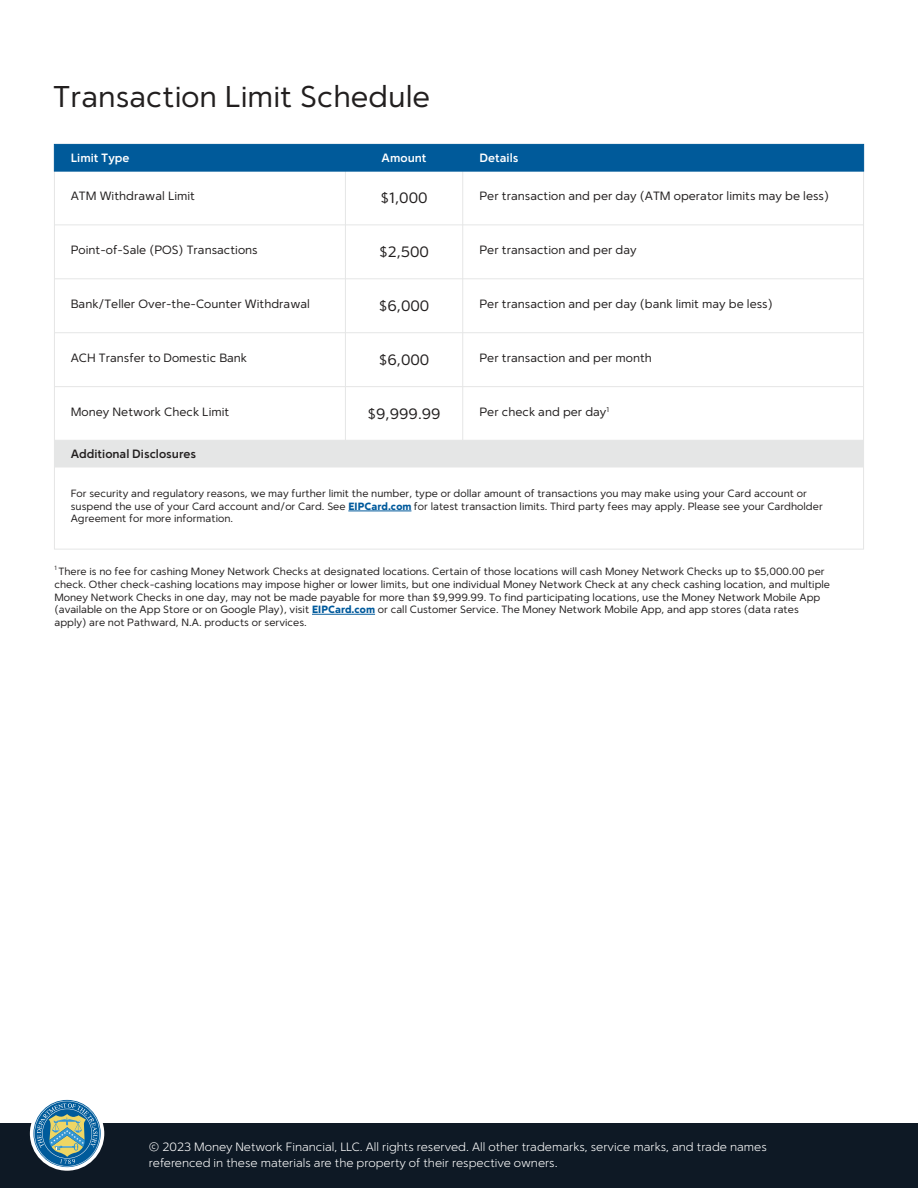
<style>
.page{position:relative;width:918px;height:1188px;background:#fff}
.page>*{position:absolute;margin:0;border:0;box-sizing:border-box;transform-origin:0 0}
.t1{font:30px "Simple Sans";color:#221f1f}
.t2{font:15px "Simple Sans";color:#221f1f}
.t3{font:12px "Simple Sans";color:#221f1f}
.t4{font:300 12px/15.8px "Simple Sans";color:#fff}
.t5{font:700 12px "Simple Sans";color:#fff}
.t6{font:700 12px "Simple Sans";color:#221f1f}
.t7{font:10.5px/12.6px "Simple Sans";color:#221f1f}
.t8{font:6.15px "Simple Sans";color:#221f1f}
.s1{font-weight:900;color:#005a9c}
</style>
<div class="page">
<div style="left:0;top:1124px;width:918px;height:64px;background:#0e1925"></div>
<div style="left:30px;top:1096px;width:74px;height:75px;background:#fff;border-radius:50%"></div>
<svg style="left:33px;top:1100px;width:68px;height:67px"></svg>
<hr style="left:54px;top:225px;width:810px;height:1px;background:#e5e6e6">
<hr style="left:54px;top:278px;width:810px;height:1px;background:#e5e6e6">
<hr style="left:54px;top:332px;width:810px;height:1px;background:#e5e6e6">
<hr style="left:54px;top:386px;width:810px;height:1px;background:#e5e6e6">
<hr style="left:462px;top:171px;width:1px;height:269px;background:#e5e6e6">
<hr style="left:345px;top:171px;width:1px;height:269px;background:#e5e6e6">
<hr style="left:348px;top:511px;width:63px;height:1px;background:#005a9c">
<hr style="left:312px;top:614px;width:63px;height:1px;background:#005a9c">
<div style="left:54px;top:144px;width:810px;height:27px;background:#005a9a"></div>
<div style="left:54px;top:440px;width:809px;height:27px;background:#e5e6e6"></div>
<h1 class="t1" style="left:53px;top:78px;width:378px">Transaction Limit Schedule</h1>
<p class="t5" style="left:71px;top:151px;width:60px">Limit Type</p>
<p class="t5" style="left:382px;top:151px;width:46px">Amount</p>
<p class="t5" style="left:480px;top:151px;width:40px">Details</p>
<p class="t3" style="left:71px;top:189px;width:126px">ATM Withdrawal Limit</p>
<h2 class="t2" style="left:381px;top:189px;width:49px">$1,000</h2>
<p class="t3" style="left:480px;top:189px;width:351px">Per transaction and per day (ATM operator limits may be less)</p>
<p class="t3" style="left:71px;top:243px;width:188px">Point-of-Sale (POS) Transactions</p>
<h2 class="t2" style="left:379px;top:243px;width:51px">$2,500</h2>
<p class="t3" style="left:480px;top:243px;width:159px">Per transaction and per day</p>
<p class="t3" style="left:71px;top:297px;width:241px">Bank/Teller Over-the-Counter Withdrawal</p>
<h2 class="t2" style="left:379px;top:297px;width:52px">$6,000</h2>
<p class="t3" style="left:480px;top:297px;width:295px">Per transaction and per day (bank limit may be less)</p>
<p class="t3" style="left:71px;top:351px;width:178px">ACH Transfer to Domestic Bank</p>
<h2 class="t2" style="left:379px;top:351px;width:52px">$6,000</h2>
<p class="t3" style="left:480px;top:351px;width:174px">Per transaction and per month</p>
<p class="t3" style="left:71px;top:405px;width:160px">Money Network Check Limit</p>
<h2 class="t2" style="left:368px;top:405px;width:75px">$9,999.99</h2>
<p class="t3" style="left:480px;top:405px;width:131px">Per check and per day<sup>1</sup></p>
<p class="t6" style="left:71px;top:446px;width:127px">Additional Disclosures</p>
<p class="t7" style="left:71px;top:487px;width:754px">For security and regulatory reasons, we may further limit the number, type or dollar amount of transactions you may make using your Card account or suspend the use of your Card account and/or Card. See <span class="s1">EIPCard.com</span> for latest transaction limits. Third party fees may apply. Please see your Cardholder<br>Agreement for more information.</p>
<p class="t8" style="left:54px;top:565px;width:4px">1</p>
<p class="t7" style="left:54px;top:565px;width:777px;text-indent:4px">There is no fee for cashing Money Network Checks at designated locations. Certain of those locations will cash Money Network Checks up to $5,000.00 per check. Other check-cashing locations may impose higher or lower limits, but one individual Money Network Check at any check cashing location, and multiple Money Network Checks in one day, may not be made payable for more than $9,999.99. To find participating locations, use the Money Network Mobile App (available on the App Store or on Google Play), visit <span class="s1">EIPCard.com</span> or call Customer Service. The Money Network Mobile App, and app stores (data rates apply) are not Pathward, N.A. products or services.</p>
<p class="t4" style="left:149px;top:1139px;width:619px">© 2023 Money Network Financial, LLC. All rights reserved. All other trademarks, service marks, and trade names referenced in these materials are the property of their respective owners.</p>
</div>
